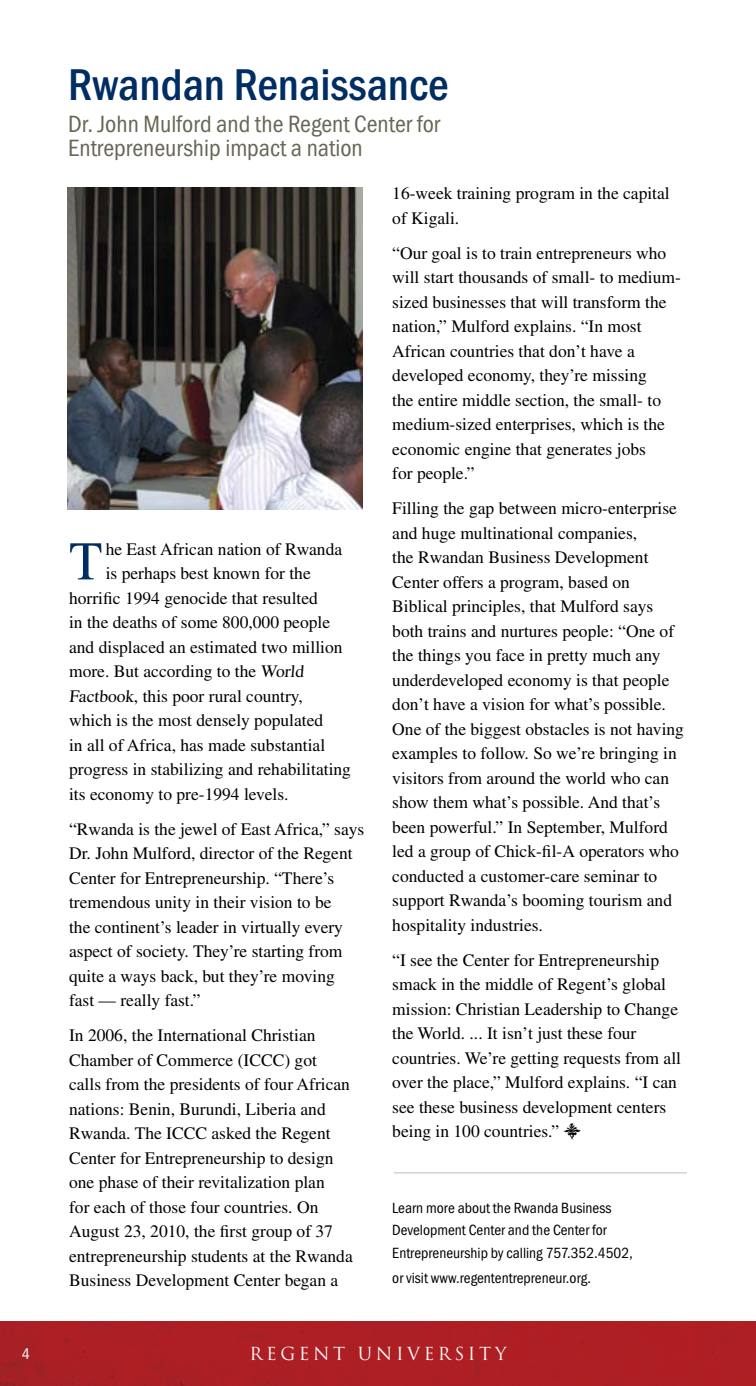
<style>
.page{position:relative;width:756px;height:1386px;background:#fff}
.page>*{position:absolute;margin:0;border:0;box-sizing:border-box;transform-origin:0 0}
.t1{font:54.43px "Times";color:#002d62}
.t2{font:700 46.2px "Franklin Gothic Cond";color:#002d62}
.t3{font:24.32px/23.1px "Franklin Gothic Cond";color:#686654}
.t4{font:17.5px/24.5px "Times";color:#000}
.t5{font:17.5px "Trajan Pro";letter-spacing:.2em;color:#fff}
.t6{font:15.75px "Franklin Gothic Cond";color:#fff}
.t7{font:15.4px/22.8px "Franklin Gothic Cond";color:#000}
</style>
<div class="page">
<div style="left:0;top:1321px;width:756px;height:65px;background:#ad1f24"></div>
<img style="left:68px;top:188px;width:294px;height:322px">
<hr style="left:394px;top:1173px;width:293px;height:1px;background:#b9bdc3">
<p class="t6" style="left:22px;top:1345px;width:10px">4</p>
<h2 class="t2" style="left:68px;top:58px;width:382px">Rwandan Renaissance</h2>
<h3 class="t3" style="left:68px;top:113px;width:373px">Dr. John Mulford and the Regent Center for<br>Entrepreneurship impact a nation</h3>
<h1 class="t1" style="left:69px;top:531px;width:35px">T</h1>
<p class="t4" style="left:106px;top:537px;width:238px">he East African nation of Rwanda</p>
<p class="t4" style="left:106px;top:561px;width:207px">is perhaps best known for the</p>
<p class="t4" style="left:69px;top:586px;width:250px">horrific 1994 genocide that resulted</p>
<p class="t4" style="left:69px;top:610px;width:263px">in the deaths of some 800,000 people</p>
<p class="t4" style="left:69px;top:635px;width:275px">and displaced an estimated two million</p>
<p class="t4" style="left:69px;top:659px;width:238px">more. But according to the World</p>
<p class="t4" style="left:69px;top:684px;width:235px">Factbook, this poor rural country,</p>
<p class="t4" style="left:69px;top:708px;width:256px">which is the most densely populated</p>
<p class="t4" style="left:69px;top:733px;width:258px">in all of Africa, has made substantial</p>
<p class="t4" style="left:69px;top:757px;width:283px">progress in stabilizing and rehabilitating</p>
<p class="t4" style="left:69px;top:782px;width:221px">its economy to pre-1994 levels.</p>
<p class="t4" style="left:69px;top:817px;width:297px">“Rwanda is the jewel of East Africa,” says Dr. John Mulford, director of the Regent Center for Entrepreneurship. “There’s tremendous unity in their vision to be<br>the continent’s leader in virtually every aspect of society. They’re starting from quite a ways back, but they’re moving fast — really fast.”</p>
<p class="t4" style="left:69px;top:1023px;width:285px">In 2006, the International Christian Chamber of Commerce (ICCC) got calls from the presidents of four African nations: Benin, Burundi, Liberia and Rwanda. The ICCC asked the Regent Center for Entrepreneurship to design one phase of their revitalization plan<br>for each of those four countries. On August 23, 2010, the first group of 37 entrepreneurship students at the Rwanda Business Development Center began a</p>
<p class="t4" style="left:392px;top:181px;width:279px">16-week training program in the capital of Kigali.</p>
<p class="t4" style="left:392px;top:241px;width:290px">“Our goal is to train entrepreneurs who will start thousands of small- to medium&shy;sized businesses that will transform the nation,” Mulford explains. “In most African countries that don’t have a developed economy, they’re missing<br>the entire middle section, the small- to medium-sized enterprises, which is the economic engine that generates jobs<br>for people.”</p>
<p class="t4" style="left:392px;top:496px;width:293px">Filling the gap between micro-enterprise and huge multinational companies,<br>the Rwandan Business Development Center offers a program, based on Biblical principles, that Mulford says both trains and nurtures people: “One of the things you face in pretty much any underdeveloped economy is that people don’t have a vision for what’s possible.<br>One of the biggest obstacles is not having examples to follow. So we’re bringing in visitors from around the world who can show them what’s possible. And that’s been powerful.” In September, Mulford led a group of Chick-fil-A operators who conducted a customer-care seminar to support Rwanda’s booming tourism and hospitality industries.</p>
<p class="t4" style="left:392px;top:948px;width:290px">“I see the Center for Entrepreneurship smack in the middle of Regent’s global mission: Christian Leadership to Change the World. ... It isn’t just these four countries. We’re getting requests from all over the place,” Mulford explains. “I can see these business development centers being in 100 countries.”</p>
<p class="t7" style="left:392px;top:1196px;width:242px">Learn more about the Rwanda Business<br>Development Center and the Center for<br>Entrepreneurship by calling 757.352.4502,</p>
<p class="t7" style="left:392px;top:1266px;width:200px">or visit www.regententrepreneur.org.</p>
<p class="t5" style="left:249px;top:1342px;width:259px">REGENT UNIVERSITY</p>
</div>
